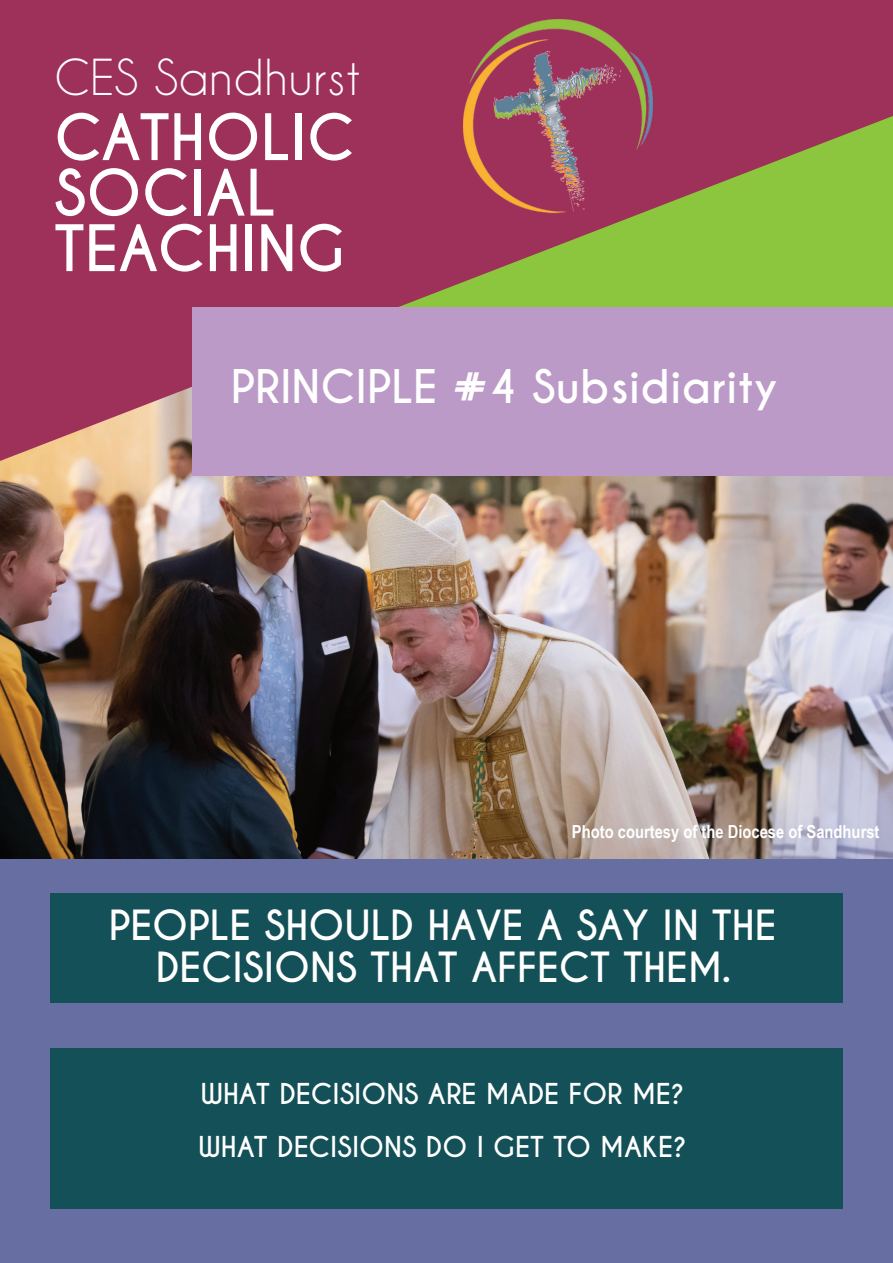
<style>
.page{position:relative;width:893px;height:1263px;background:#fff}
.page>*{position:absolute;margin:0;border:0;box-sizing:border-box;transform-origin:0 0}
.t1{font:700 60px/55.5px "Caviar Dreams";color:#fff}
.t2{font:46.5px "Caviar Dreams";color:#fff}
.t3{font:700 43.5px "Caviar Dreams";color:#fff}
.t4{font:700 39px/42px "Caviar Dreams";color:#fff;text-align:center}
.t5{font:700 27px/52.9px "Caviar Dreams";color:#fff}
.t6{font:700 18px "Arial Narrow";color:#fff}
</style>
<div class="page">
<img style="left:0;top:466px;width:893px;height:393px">
<svg style="left:0;top:0;width:893px;height:461px;background:#9c4f56"></svg>
<img style="left:463px;top:19px;width:189px;height:207px">
<div style="left:193px;top:307px;width:700px;height:169px;background:#bb9ac7"></div>
<div style="left:0;top:859px;width:893px;height:404px;background:#676ea1"></div>
<div style="left:50px;top:893px;width:793px;height:110px;background:#135057"></div>
<div style="left:50px;top:1048px;width:793px;height:161px;background:#135057"></div>
<h2 class="t2" style="left:54px;top:50px;width:308px">CES Sandhurst</h2>
<h1 class="t1" style="left:54px;top:111px;width:302px">CATHOLIC<br>SOCIAL<br>TEACHING</h1>
<h3 class="t3" style="left:231px;top:360px;width:549px">PRINCIPLE #4 Subsidiarity</h3>
<p class="t6" style="left:572px;top:818px;width:309px">Photo courtesy of the Diocese of Sandhurst</p>
<h3 class="t4" style="left:109px;top:905px;width:669px">PEOPLE SHOULD HAVE A SAY IN THE<br>DECISIONS THAT AFFECT THEM.</h3>
<p class="t5" style="left:199px;top:1068px;width:490px">WHAT DECISIONS ARE MADE FOR ME?<br>WHAT DECISIONS DO I GET TO MAKE?</p>
</div>
